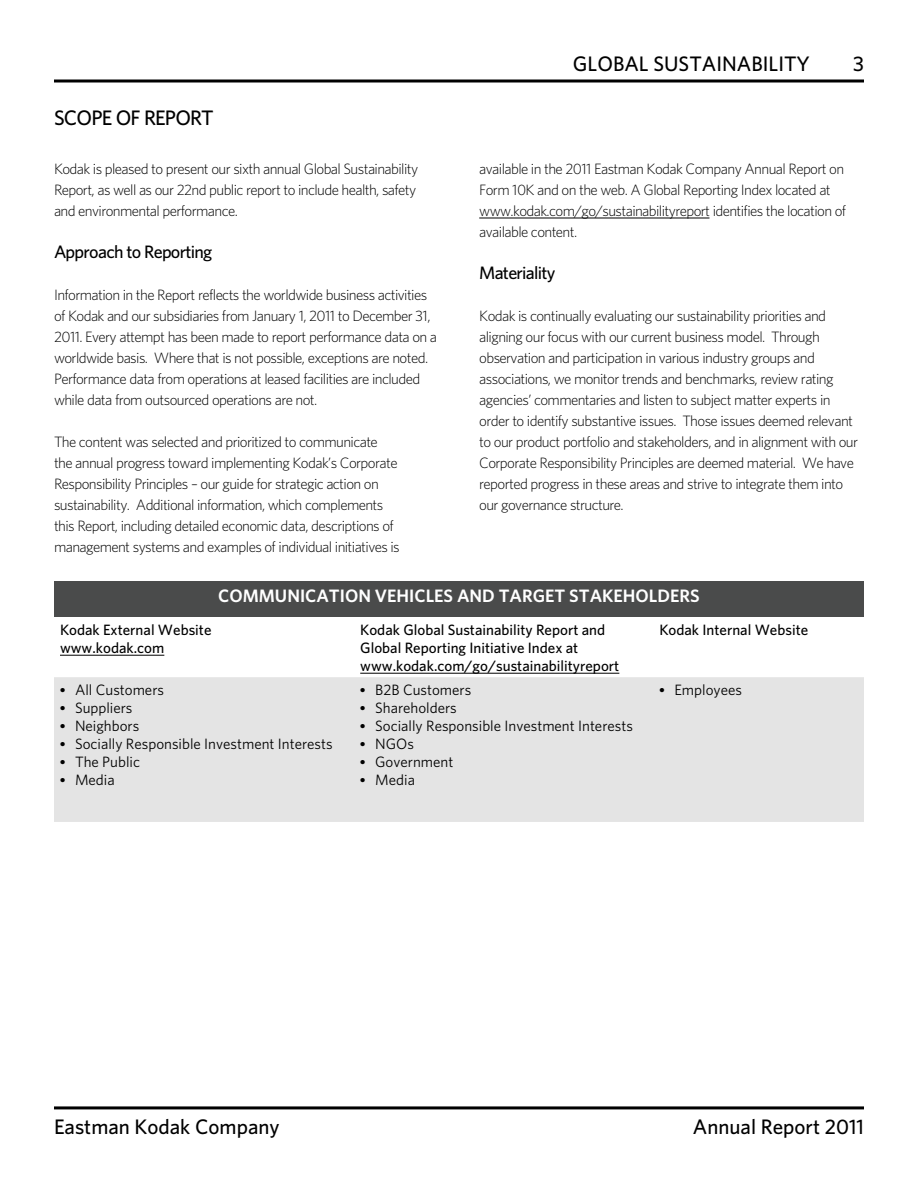
<style>
.page{position:relative;width:918px;height:1188px;background:#fff}
.page>*{position:absolute;margin:0;border:0;box-sizing:border-box;transform-origin:0 0}
.t1{font:500 21px "Whitney";color:#000}
.t2{font:500 21px "Whitney";letter-spacing:-.04em;color:#000}
.t3{font:600 18px "Whitney";color:#fff}
.t4{font:500 18px "Whitney";letter-spacing:-.04em;color:#000}
.t5{font:300 15px/21px "Whitney";letter-spacing:-.04em;color:#000}
.t6{font:15px "Whitney";color:#000}
.t7{font:500 15px/18px "Whitney";color:#000}
.s1{font-family:"Times"}
</style>
<div class="page">
<hr style="left:54px;top:80px;width:810px;height:2px;background:#000">
<hr style="left:54px;top:1106px;width:810px;height:3px;background:#000">
<hr style="left:479px;top:218px;width:230px;height:1px;background:#000">
<div style="left:54px;top:582px;width:810px;height:35px;background:#4a4b4b"></div>
<div style="left:54px;top:677px;width:810px;height:145px;background:#e4e4e4"></div>
<hr style="left:60px;top:655px;width:104px;height:1px;background:#000">
<hr style="left:360px;top:673px;width:259px;height:1px;background:#000">
<h1 class="t2" style="left:54px;top:105px;width:161px">SCOPE OF REPORT</h1>
<p class="t5" style="left:54px;top:158px;width:366px">Kodak is pleased to present our sixth annual Global Sustainability<br>Report, as well as our 22nd public report to include health, safety and environmental performance.</p>
<p class="t4" style="left:54px;top:241px;width:160px">Approach to Reporting</p>
<p class="t5" style="left:54px;top:284px;width:385px">Information in the Report reflects the worldwide business activities of Kodak and our subsidiaries from January 1, 2011 to December 31, 2011. Every attempt has been made to report performance data on a worldwide basis. Where that is not possible, exceptions are noted.<br>Performance data from operations at leased facilities are included while data from outsourced operations are not.</p>
<p class="t5" style="left:54px;top:431px;width:347px">The content was selected and prioritized to communicate the annual progress toward implementing Kodak’s Corporate Responsibility Principles – our guide for strategic action on sustainability. Additional information, which complements this Report, including detailed economic data, descriptions of management systems and examples of individual initiatives is</p>
<h1 class="t1" style="left:573px;top:51px;width:239px">GLOBAL SUSTAINABILITY</h1>
<h1 class="t1" style="left:853px;top:51px;width:12px">3</h1>
<p class="t5" style="left:479px;top:158px;width:369px">available in the 2011 Eastman Kodak Company Annual Report on Form 10K and on the web. A Global Reporting Index located at www.kodak.com/go/sustainabilityreport identifies the location of available content.</p>
<p class="t4" style="left:479px;top:262px;width:78px">Materiality</p>
<p class="t5" style="left:479px;top:305px;width:380px">Kodak is continually evaluating our sustainability priorities and aligning our focus with our current business model. Through observation and participation in various industry groups and associations, we monitor trends and benchmarks, review rating agencies’ commentaries and listen to subject matter experts in order to identify substantive issues. Those issues deemed relevant to our product portfolio and stakeholders, and in alignment with our Corporate Responsibility Principles are deemed material. We have reported progress in these areas and strive to integrate them into our governance structure.</p>
<p class="t3" style="left:218px;top:585px;width:483px">COMMUNICATION VEHICLES AND TARGET STAKEHOLDERS</p>
<p class="t7" style="left:60px;top:621px;width:153px">Kodak External Website www.kodak.com</p>
<p class="t7" style="left:360px;top:621px;width:261px">Kodak Global Sustainability Report and<br>Global Reporting Initiative Index at www.kodak.com/go/sustainabilityreport</p>
<p class="t7" style="left:659px;top:621px;width:150px">Kodak Internal Website</p>
<p class="t6" style="left:60px;top:681px;width:106px"><span class="s1">•</span> All Customers</p>
<p class="t6" style="left:60px;top:699px;width:74px"><span class="s1">•</span> Suppliers</p>
<p class="t6" style="left:60px;top:717px;width:81px"><span class="s1">•</span> Neighbors</p>
<p class="t6" style="left:60px;top:735px;width:274px"><span class="s1">•</span> Socially Responsible Investment Interests</p>
<p class="t6" style="left:60px;top:753px;width:82px"><span class="s1">•</span> The Public</p>
<p class="t6" style="left:60px;top:771px;width:56px"><span class="s1">•</span> Media</p>
<p class="t6" style="left:659px;top:681px;width:84px"><span class="s1">•</span> Employees</p>
<p class="t6" style="left:360px;top:681px;width:113px"><span class="s1">•</span> B2B Customers</p>
<p class="t6" style="left:360px;top:699px;width:98px"><span class="s1">•</span> Shareholders</p>
<p class="t6" style="left:360px;top:717px;width:274px"><span class="s1">•</span> Socially Responsible Investment Interests</p>
<p class="t6" style="left:360px;top:735px;width:55px"><span class="s1">•</span> NGOs</p>
<p class="t6" style="left:360px;top:753px;width:95px"><span class="s1">•</span> Government</p>
<p class="t6" style="left:360px;top:771px;width:56px"><span class="s1">•</span> Media</p>
<h1 class="t1" style="left:54px;top:1114px;width:227px">Eastman Kodak Company</h1>
<h1 class="t1" style="left:693px;top:1114px;width:173px">Annual Report 2011</h1>
</div>
